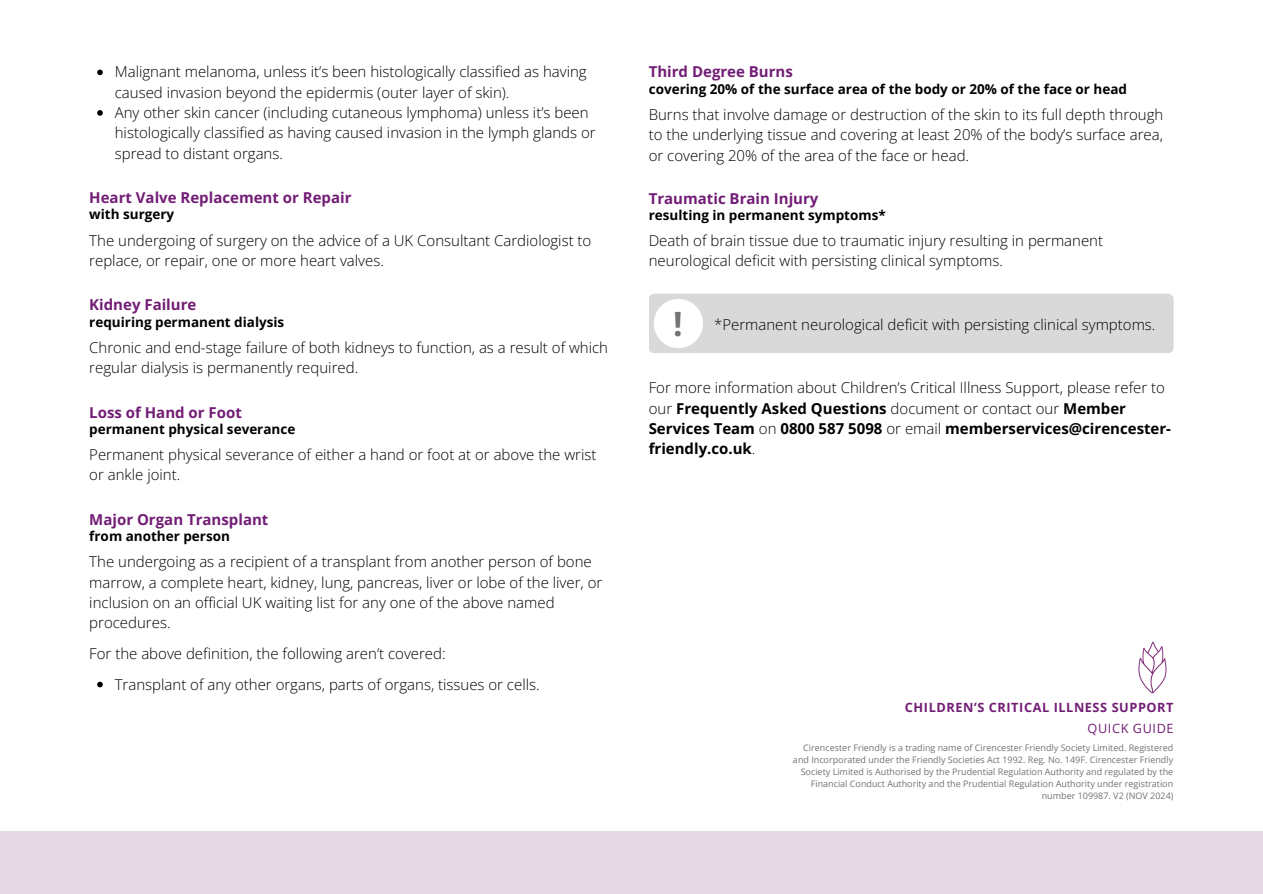
<style>
.page{position:relative;width:1263px;height:894px;background:#fff}
.page>*{position:absolute;margin:0;border:0;box-sizing:border-box;transform-origin:0 0}
.t1{font:700 33.45px "Open Sans";color:#737373}
.t2{font:300 15px/20.2px "Open Sans";color:#000}
.t3{font:700 15px "Open Sans";color:#721d75}
.t4{font:700 13.5px "Open Sans";color:#000}
.t5{font:700 12.75px "Open Sans";letter-spacing:.045em;color:#721d75}
.t6{font:12.75px "Open Sans";letter-spacing:.045em;color:#721d75}
.t7{font:9px/12px "Open Sans";color:#737373;text-align:right}
.s1{font-weight:700}
</style>
<div class="page">
<div style="left:0;top:831px;width:1263px;height:62px;background:#e5d7e4"></div>
<img style="left:1138px;top:641px;width:29px;height:53px">
<svg style="left:97px;top:70px;width:6px;height:5px"></svg>
<svg style="left:97px;top:110px;width:6px;height:6px"></svg>
<svg style="left:97px;top:681px;width:6px;height:6px"></svg>
<div style="left:649px;top:293px;width:524px;height:60px;background:#d9d9d9"></div>
<div style="left:654px;top:299px;width:49px;height:49px;background:#fff;border-radius:50%"></div>
<h2 class="t2" style="left:115px;top:61px;width:473px">Malignant melanoma, unless it’s been histologically classified as having caused invasion beyond the epidermis (outer layer of skin).</h2>
<h1 class="t2" style="left:115px;top:102px;width:482px">Any other skin cancer (including cutaneous lymphoma) unless it’s been histologically classified as having caused invasion in the lymph glands or spread to distant organs.</h1>
<h3 class="t3" style="left:89px;top:187px;width:264px">Heart Valve Replacement or Repair</h3>
<p class="t4" style="left:89px;top:205px;width:86px">with surgery</p>
<p class="t2" style="left:89px;top:229px;width:504px">The undergoing of surgery on the advice of a UK Consultant Cardiologist to replace, or repair, one or more heart valves.</p>
<p class="t3" style="left:89px;top:294px;width:109px">Kidney Failure</p>
<h2 class="t4" style="left:89px;top:312px;width:197px">requiring permanent dialysis</h2>
<h1 class="t2" style="left:89px;top:337px;width:520px">Chronic and end-stage failure of both kidneys to function, as a result of which regular dialysis is permanently required.</h1>
<h2 class="t3" style="left:89px;top:401px;width:154px">Loss of Hand or Foot</h2>
<h2 class="t4" style="left:89px;top:419px;width:208px">permanent physical severance</h2>
<h2 class="t2" style="left:89px;top:444px;width:509px">Permanent physical severance of either a hand or foot at or above the wrist or ankle joint.</h2>
<h1 class="t3" style="left:89px;top:508px;width:181px">Major Organ Transplant</h1>
<h1 class="t4" style="left:89px;top:526px;width:142px">from another person</h1>
<h1 class="t2" style="left:89px;top:551px;width:514px">The undergoing as a recipient of a transplant from another person of bone marrow, a complete heart, kidney, lung, pancreas, liver or lobe of the liver, or inclusion on an official UK waiting list for any one of the above named procedures.</h1>
<h1 class="t2" style="left:89px;top:642px;width:358px">For the above definition, the following aren’t covered:</h1>
<h2 class="t2" style="left:115px;top:673px;width:426px">Transplant of any other organs, parts of organs, tissues or cells.</h2>
<p class="t3" style="left:649px;top:61px;width:146px">Third Degree Burns</p>
<h4 class="t4" style="left:649px;top:79px;width:480px">covering 20% of the surface area of the body or 20% of the face or head</h4>
<p class="t2" style="left:649px;top:104px;width:516px;text-align:justify">Burns that involve damage or destruction of the skin to its full depth through to the underlying tissue and covering at least 20% of the body’s surface area, or covering 20% of the area of the face or head.</p>
<h2 class="t3" style="left:649px;top:188px;width:171px">Traumatic Brain Injury</h2>
<h2 class="t4" style="left:649px;top:206px;width:238px">resulting in permanent symptoms*</h2>
<h1 class="t2" style="left:649px;top:229px;width:456px">Death of brain tissue due to traumatic injury resulting in permanent neurological deficit with persisting clinical symptoms.</h1>
<h2 class="t1" style="left:673px;top:300px;width:11px">!</h2>
<h1 class="t2" style="left:714px;top:314px;width:443px">*Permanent neurological deficit with persisting clinical symptoms.</h1>
<h1 class="t2" style="left:649px;top:377px;width:524px">For more information about Children’s Critical Illness Support, please refer to our <span class="s1">Frequently Asked Questions</span> document or contact our <span class="s1">Member Services Team</span> on <span class="s1">0800 587 5098</span> or email <span class="s1">memberservices@cirencester&shy;friendly.co.uk</span>.</h1>
<h1 class="t5" style="left:905px;top:698px;width:270px">CHILDREN’S CRITICAL ILLNESS SUPPORT</h1>
<h1 class="t7" style="left:793px;top:741px;width:382px">Cirencester Friendly is a trading name of Cirencester Friendly Society Limited. Registered and Incorporated under the Friendly Societies Act 1992. Reg. No. 149F. Cirencester Friendly Society Limited is Authorised by the Prudential Regulation Authority and regulated by the Financial Conduct Authority and the Prudential Regulation Authority under registration number 109987. V2 (NOV 2024)</h1>
<h1 class="t6" style="left:1088px;top:718px;width:87px">QUICK GUIDE</h1>
</div>
